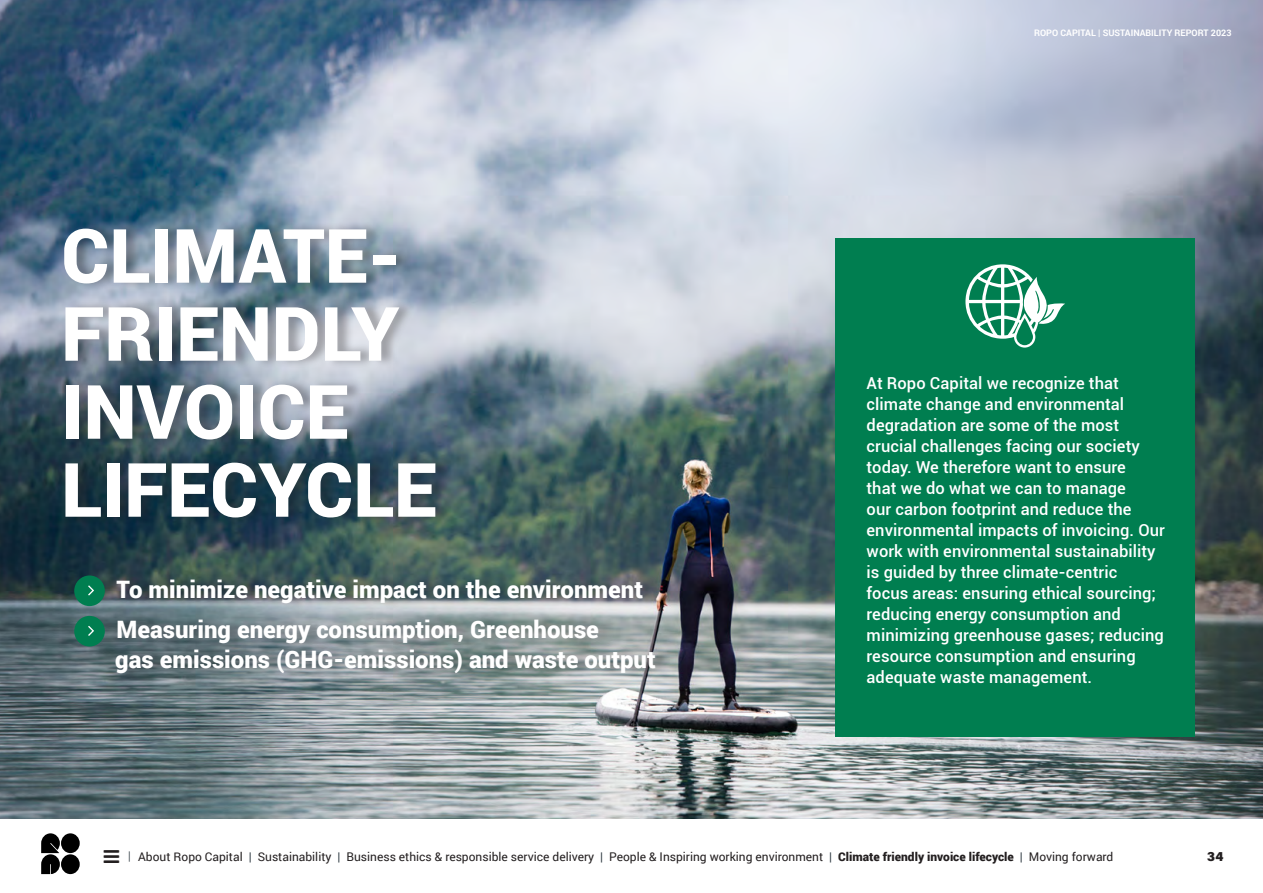
<style>
.page{position:relative;width:1263px;height:893px;background:#fff}
.page>*{position:absolute;margin:0;border:0;box-sizing:border-box;transform-origin:0 0}
.t1{font:900 75px/78px "Roboto";color:#fff}
.t2{font:900 24px/30px "Roboto";color:#fff}
.t3{font:500 16.5px/21px "Roboto";letter-spacing:.005em;color:#fff}
.t4{font:900 13.5px "Acumin Pro";color:#231f20}
.t5{font:12px "Roboto";color:#231f20}
.t6{font:300 12px "Roboto";color:#2c3840}
.t7{font:700 9px "Roboto";color:#fff}
.s1{color:#2c3840}
.s2{font-weight:900}
</style>
<div class="page">
<div style="left:61px;top:833px;width:19px;height:20px;background:#000;border-radius:50%"></div>
<div style="left:61px;top:854px;width:19px;height:20px;background:#000;border-radius:50%"></div>
<svg style="left:41px;top:833px;width:19px;height:41px"></svg>
<img style="left:0;top:0;width:1263px;height:819px">
<div style="left:64px;top:221px;width:607px;height:460px;background:#231f20;opacity:.34"></div>
<div style="left:836px;top:238px;width:359px;height:498px;background:#007e50"></div>
<svg style="left:965px;top:264px;width:100px;height:84px"></svg>
<div style="left:74px;top:616px;width:31px;height:30px;background:#007e50;border-radius:50%"></div>
<svg style="left:88px;top:626px;width:6px;height:10px"></svg>
<div style="left:74px;top:575px;width:31px;height:31px;background:#007e50;border-radius:50%"></div>
<svg style="left:88px;top:585px;width:6px;height:10px"></svg>
<p class="t1" style="left:61px;top:214px;width:342px">CLIMATE-</p>
<p class="t1" style="left:61px;top:292px;width:339px">FRIENDLY</p>
<p class="t1" style="left:61px;top:370px;width:377px">INVOICE<br>LIFECYCLE</p>
<p class="t2" style="left:117px;top:573px;width:528px">To minimize negative impact on the environment</p>
<p class="t2" style="left:115px;top:614px;width:542px">Measuring energy consumption, Greenhouse<br>gas emissions (GHG-emissions) and waste output</p>
<p class="t7" style="left:1034px;top:26px;width:199px">ROPO CAPITAL | SUSTAINABILITY REPORT 2023</p>
<p class="t3" style="left:866px;top:372px;width:300px">At Ropo Capital we recognize that climate change and environmental degradation are some of the most crucial challenges facing our society today. We therefore want to ensure<br>that we do what we can to manage<br>our carbon footprint and reduce the environmental impacts of invoicing. Our work with environmental sustainability is guided by three climate-centric<br>focus areas: ensuring ethical sourcing; reducing energy consumption and minimizing greenhouse gases; reducing resource consumption and ensuring adequate waste management.</p>
<p class="t6" style="left:128px;top:847px;width:4px">|</p>
<p class="t5" style="left:138px;top:848px;width:977px">About Ropo Capital <span class="s1">|</span> Sustainability <span class="s1">|</span> Business ethics &amp; responsible service delivery <span class="s1">|</span> People &amp; Inspiring working environment <span class="s1">|</span> <span class="s2">Climate friendly invoice lifecycle</span> <span class="s1">|</span> Moving forward</p>
<p class="t4" style="left:1207px;top:846px;width:18px">34</p>
</div>
